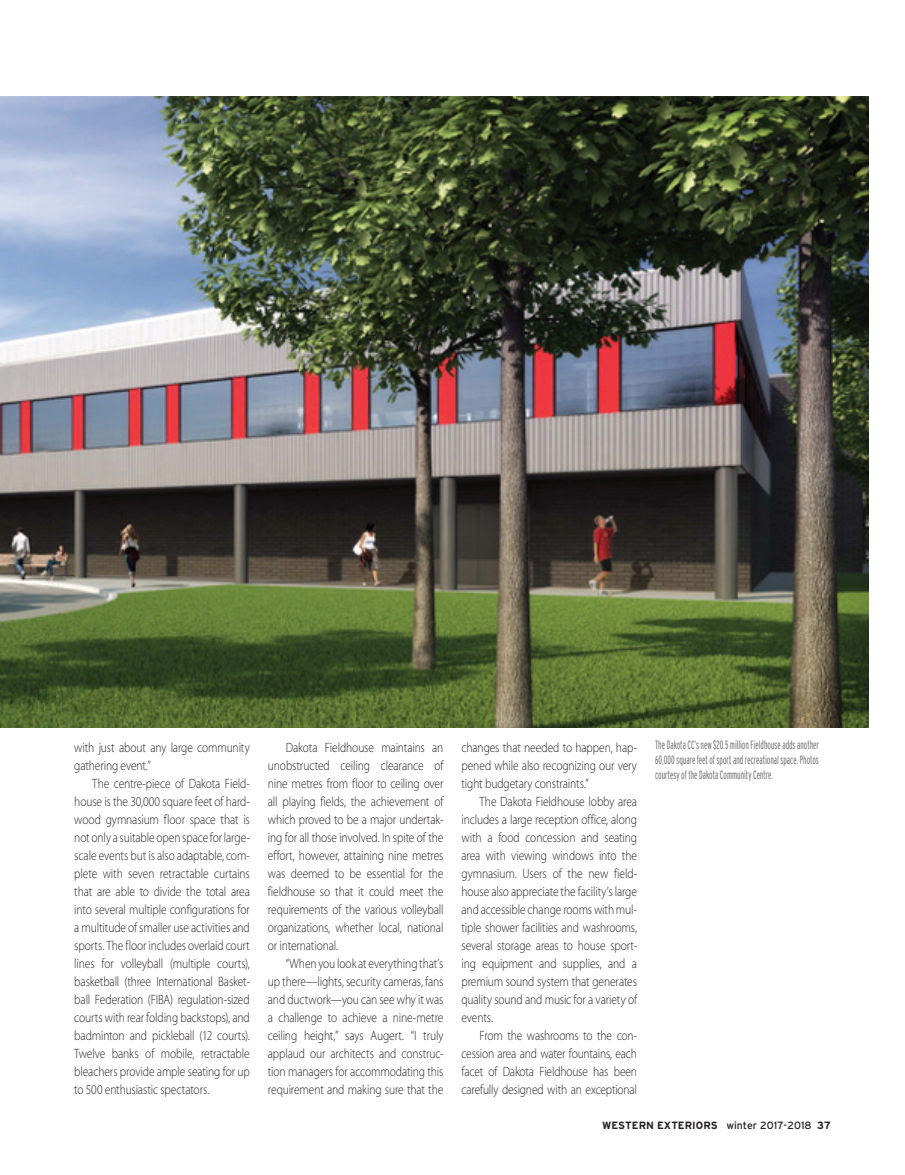
<style>
.page{position:relative;width:905px;height:1175px;background:#fff}
.page>*{position:absolute;margin:0;border:0;box-sizing:border-box;transform-origin:0 0}
.body{font:300 13.5px/18px "Myriad Pro";letter-spacing:-.01em;color:#231f20;text-align:justify;scale:.85 1}
.t1{font:300 extra-condensed 12px/15px "Interstate";color:#6c6d70;text-align:justify;scale:.85 1}
.t2{font:700 10.5px "Interstate";color:#231f20}
.s1{font-weight:400}
</style>
<div class="page">
<img style="left:0;top:96px;width:868px;height:631px">
<p class="body" style="left:74px;top:738px;width:208px">with just about any large community gathering event.”</p>
<p class="body" style="left:74px;top:774px;width:208px;text-indent:18px">The centre-piece of Dakota Field&shy;house is the 30,000 square feet of hard&shy;wood gymnasium floor space that is not only a suitable open space for large&shy;scale events but is also adaptable, com&shy;plete with seven retractable curtains that are able to divide the total area into several multiple configurations for a multitude of smaller use activities and sports. The floor includes overlaid court lines for volleyball (multiple courts), basketball (three International Basket&shy;ball Federation (FIBA) regulation-sized courts with rear folding backstops), and badminton and pickleball (12 courts).<br>Twelve banks of mobile, retractable bleachers provide ample seating for up to 500 enthusiastic spectators.</p>
<p class="body" style="left:268px;top:738px;width:208px;text-indent:18px">Dakota Fieldhouse maintains an unobstructed ceiling clearance of nine metres from floor to ceiling over all playing fields, the achievement of which proved to be a major undertak&shy;ing for all those involved. In spite of the effort, however, attaining nine metres was deemed to be essential for the fieldhouse so that it could meet the requirements of the various volleyball organizations, whether local, national or international.</p>
<p class="body" style="left:268px;top:954px;width:208px;text-indent:18px">“When you look at everything that’s up there—lights, security cameras, fans and ductwork—you can see why it was a challenge to achieve a nine-metre ceiling height,” says Augert. “I truly applaud our architects and construc&shy;tion managers for accommodating this requirement and making sure that the</p>
<p class="body" style="left:461px;top:738px;width:208px">changes that needed to happen, hap&shy;pened while also recognizing our very tight budgetary constraints.”</p>
<p class="body" style="left:461px;top:792px;width:208px;text-indent:18px">The Dakota Fieldhouse lobby area includes a large reception office, along with a food concession and seating area with viewing windows into the gymnasium. Users of the new field&shy;house also appreciate the facility’s large and accessible change rooms with mul&shy;tiple shower facilities and washrooms, several storage areas to house sport&shy;ing equipment and supplies, and a premium sound system that generates quality sound and music for a variety of events.</p>
<p class="body" style="left:461px;top:1026px;width:208px;text-indent:18px">From the washrooms to the con&shy;cession area and water fountains, each facet of Dakota Fieldhouse has been carefully designed with an exceptional</p>
<p class="t1" style="left:655px;top:737px;width:194px">The Dakota CC’s new $20.5 million Fieldhouse adds another 60,000 square feet of sport and recreational space. Photos courtesy of the Dakota Community Centre.</p>
<p class="t2" style="left:602px;top:1119px;width:230px">WESTERN EXTERIORS <span class="s1">winter 2017-2018</span> 37</p>
</div>
